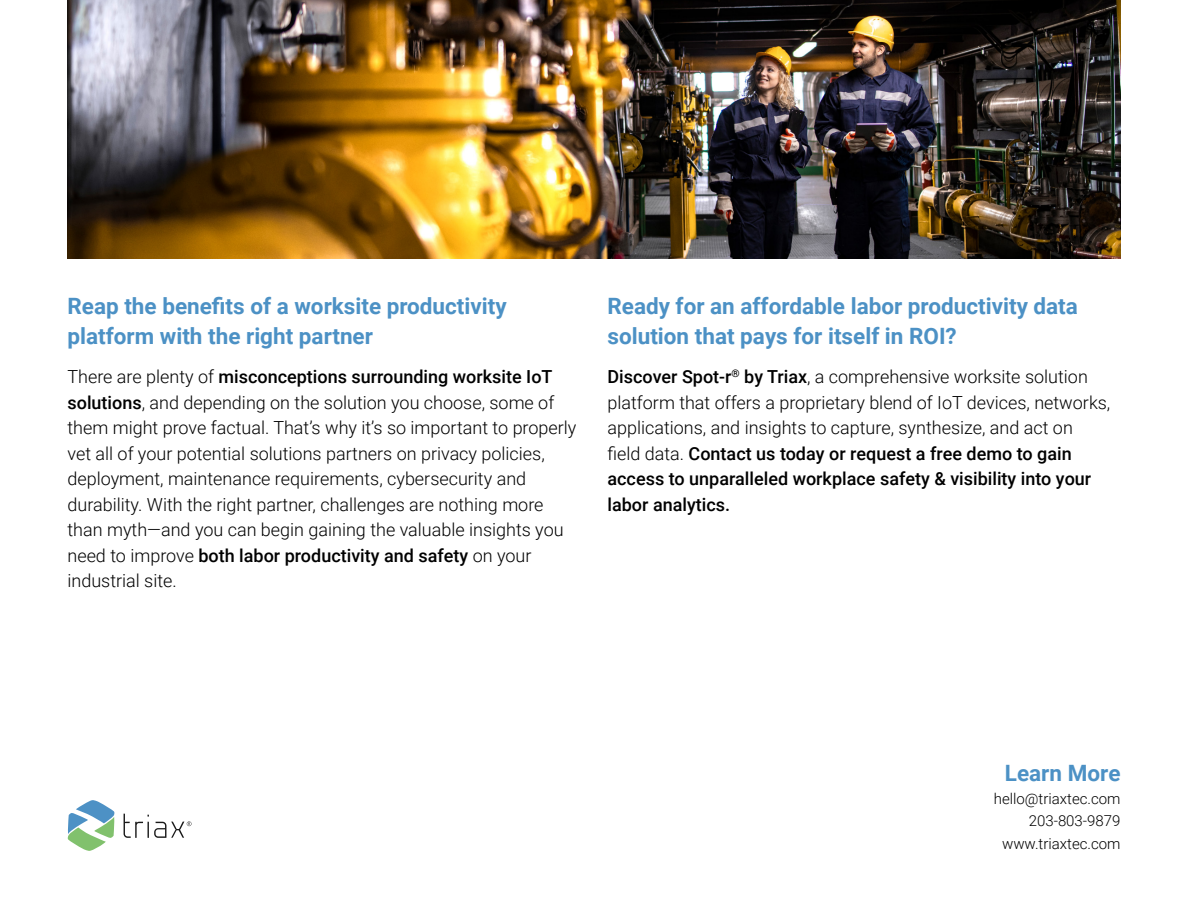
<style>
.page{position:relative;width:1188px;height:918px;background:#fff}
.page>*{position:absolute;margin:0;border:0;box-sizing:border-box;transform-origin:0 0}
.Paragraph_Style_1{font:700 22.5px/30px "Roboto";color:#4c91c5}
.Body_Copy{font:300 18px/25.5px "Roboto";color:#000}
.t1{font:300 15px "Roboto";color:#000}
.s1{font-weight:500}
</style>
<div class="page">
<svg style="left:68px;top:800px;width:47px;height:51px"></svg>
<svg style="left:124px;top:814px;width:68px;height:24px"></svg>
<img style="left:68px;top:0;width:1052px;height:258px">
<p class="Paragraph_Style_1" style="left:68px;top:290px;width:441px">Reap the benefits of a worksite productivity platform with the right partner</p>
<p class="Body_Copy" style="left:68px;top:363px;width:511px">There are plenty of <span class="s1">misconceptions surrounding worksite IoT solutions</span>, and depending on the solution you choose, some of them might prove factual. That’s why it’s so important to properly vet all of your potential solutions partners on privacy policies, deployment, maintenance requirements, cybersecurity and durability. With the right partner, challenges are nothing more than myth—and you can begin gaining the valuable insights you need to improve <span class="s1">both labor productivity and safety</span> on your industrial site.</p>
<p class="Paragraph_Style_1" style="left:608px;top:290px;width:472px">Ready for an affordable labor productivity data solution that pays for itself in ROI?</p>
<p class="Body_Copy" style="left:608px;top:363px;width:504px"><span class="s1">Discover Spot-r</span><sup>®</sup> <span class="s1">by Triax</span>, a comprehensive worksite solution platform that offers a proprietary blend of IoT devices, networks, applications, and insights to capture, synthesize, and act on field data. <span class="s1">Contact us today or request a free demo to gain access to unparalleled workplace safety &amp; visibility into your labor analytics.</span></p>
<p class="Paragraph_Style_1" style="left:1005px;top:757px;width:117px">Learn More</p>
<p class="t1" style="left:994px;top:788px;width:128px">hello@triaxtec.com</p>
<p class="t1" style="left:1029px;top:810px;width:93px">203-803-9879</p>
<p class="t1" style="left:1002px;top:833px;width:120px">www.triaxtec.com</p>
</div>
